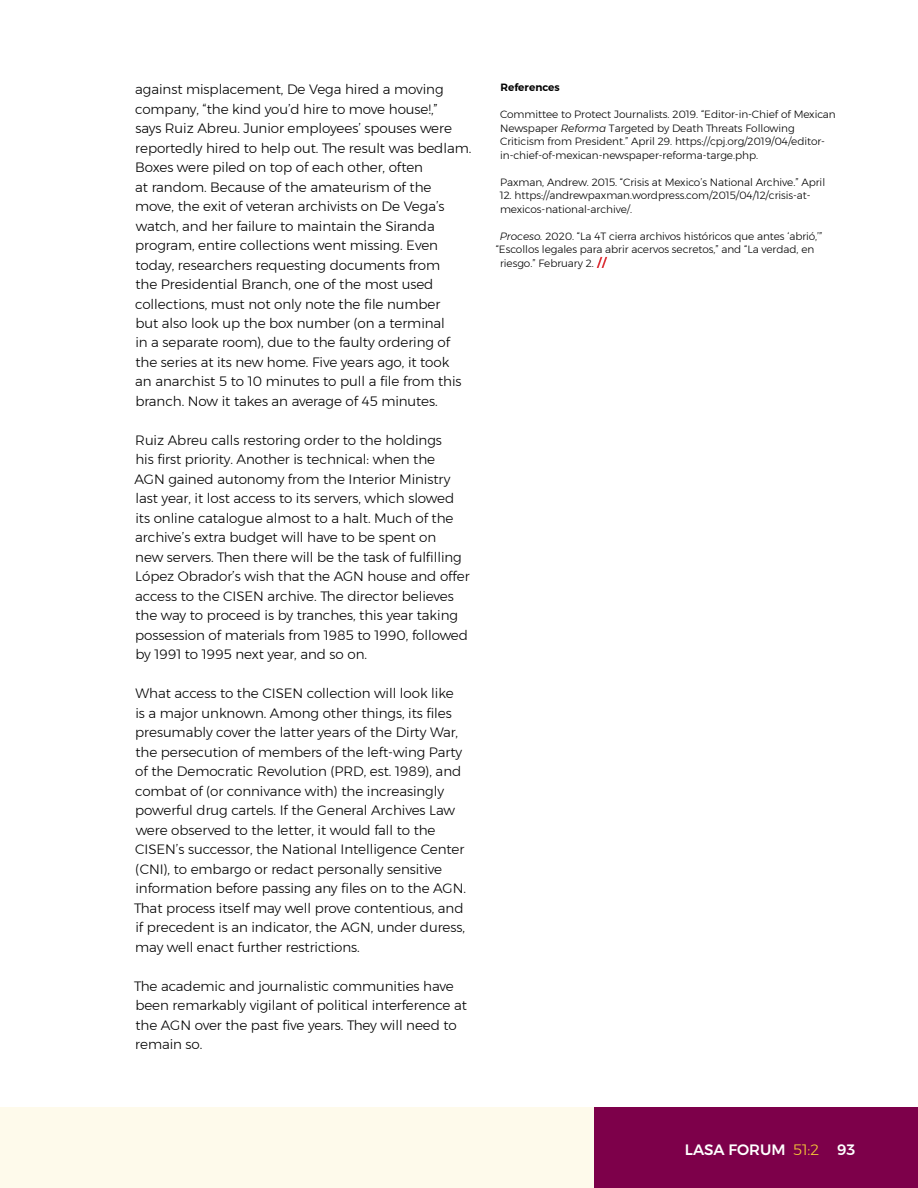
<style>
.page{position:relative;width:918px;height:1188px;background:#fff}
.page>*{position:absolute;margin:0;border:0;box-sizing:border-box;transform-origin:0 0}
.t1{font:500 15px "Montserrat";color:#fff}
.t2{font:300 13.5px/19.5px "Montserrat";letter-spacing:-.005em;color:#000}
.t3{font:300 10.5px/13.5px "Montserrat";letter-spacing:-.005em;color:#000}
.t4{font:600 10.5px "Montserrat";letter-spacing:.005em;color:#000}
.s1{font-style:italic}
.s2{font-weight:300;color:#f7cd36}
</style>
<div class="page">
<div style="left:0;top:1107px;width:594px;height:81px;background:#fefaeb"></div>
<div style="left:594px;top:1107px;width:324px;height:81px;background:#7d004a"></div>
<svg style="left:597px;top:257px;width:10px;height:11px"></svg>
<p class="t2" style="left:135px;top:79px;width:338px">against misplacement, De Vega hired a moving company, “the kind you’d hire to move house!,”<br>says Ruiz Abreu. Junior employees’ spouses were reportedly hired to help out. The result was bedlam.<br>Boxes were piled on top of each other, often<br>at random. Because of the amateurism of the move, the exit of veteran archivists on De Vega’s watch, and her failure to maintain the Siranda program, entire collections went missing. Even today, researchers requesting documents from<br>the Presidential Branch, one of the most used collections, must not only note the file number<br>but also look up the box number (on a terminal<br>in a separate room), due to the faulty ordering of the series at its new home. Five years ago, it took<br>an anarchist 5 to 10 minutes to pull a file from this branch. Now it takes an average of 45 minutes.</p>
<p class="t2" style="left:135px;top:430px;width:337px">Ruiz Abreu calls restoring order to the holdings<br>his first priority. Another is technical: when the<br>AGN gained autonomy from the Interior Ministry last year, it lost access to its servers, which slowed its online catalogue almost to a halt. Much of the archive’s extra budget will have to be spent on<br>new servers. Then there will be the task of fulfilling López Obrador’s wish that the AGN house and offer access to the CISEN archive. The director believes the way to proceed is by tranches, this year taking possession of materials from 1985 to 1990, followed by 1991 to 1995 next year, and so on.</p>
<p class="t2" style="left:134px;top:684px;width:333px">What access to the CISEN collection will look like<br>is a major unknown. Among other things, its files presumably cover the latter years of the Dirty War, the persecution of members of the left-wing Party of the Democratic Revolution (PRD, est. 1989), and combat of (or connivance with) the increasingly powerful drug cartels. If the General Archives Law were observed to the letter, it would fall to the CISEN’s successor, the National Intelligence Center (CNI), to embargo or redact personally sensitive information before passing any files on to the AGN.<br>That process itself may well prove contentious, and if precedent is an indicator, the AGN, under duress, may well enact further restrictions.</p>
<p class="t2" style="left:134px;top:976px;width:334px">The academic and journalistic communities have been remarkably vigilant of political interference at the AGN over the past five years. They will need to remain so.</p>
<p class="t4" style="left:500px;top:79px;width:61px">References</p>
<p class="t3" style="left:500px;top:108px;width:337px">Committee to Protect Journalists. 2019. “Editor-in-Chief of Mexican Newspaper <span class="s1">Reforma</span> Targeted by Death Threats Following Criticism from President.” April 29. https://cpj.org/2019/04/editor&shy;in-chief-of-mexican-newspaper-reforma-targe.php.</p>
<p class="t3" style="left:500px;top:175px;width:327px">Paxman, Andrew. 2015. “Crisis at Mexico’s National Archive.” April</p>
<p class="t3" style="left:500px;top:189px;width:312px">12. https://andrewpaxman.wordpress.com/2015/04/12/crisis-at&shy;mexicos-national-archive/.</p>
<p class="t3" style="left:500px;top:229px;width:324px"><span class="s1">Proceso.</span> 2020. “La 4T cierra archivos históricos que antes ‘abrió,’”</p>
<p class="t3" style="left:496px;top:243px;width:320px">“Escollos legales para abrir acervos secretos,” and “La verdad, en</p>
<p class="t3" style="left:500px;top:256px;width:95px">riesgo.” February 2.</p>
<p class="t1" style="left:685px;top:1138px;width:172px">LASA FORUM <span class="s2">51:2</span> 93</p>
</div>
